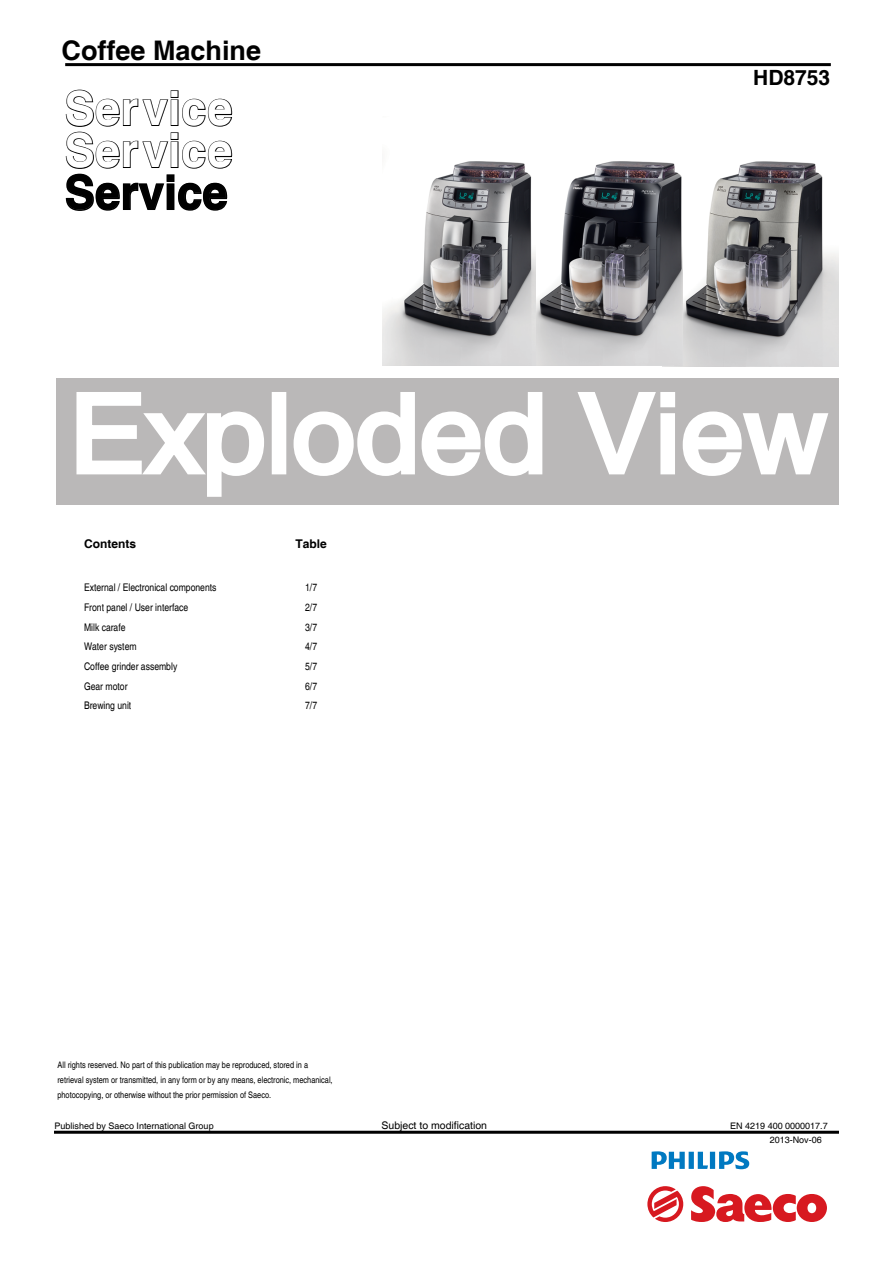
<style>
.page{position:relative;width:893px;height:1263px;background:#fff}
.page>*{position:absolute;margin:0;border:0;box-sizing:border-box;transform-origin:0 0}
.t1{font:108.6px "Helvetica";color:#fff;scale:1.06 1}
.t2{font:700 47.25px/42px "Helvetica";letter-spacing:.01em;color:#fff;scale:.95 1}
.t3{font:700 47.25px "Helvetica";letter-spacing:.01em;color:#000;scale:.95 1}
.t4{font:700 27px "Helvetica";color:#000}
.t5{font:700 21px "Helvetica";color:#000}
.t6{font:700 12px "Helvetica";color:#000}
.t7{font:condensed 10.5px "Helvetica";color:#000}
.t8{font:10.5px "Helvetica";color:#000}
.t9{font:condensed 9px/15px "Helvetica";color:#000}
.t10{font:9px/14.4px "Helvetica";color:#000}
</style>
<div class="page">
<svg style="left:65px;top:89px;width:168px;height:122px"></svg>
<div style="left:57px;top:378px;width:782px;height:126px;background:#bab8b8"></div>
<svg style="left:76px;top:392px;width:467px;height:105px"></svg>
<svg style="left:577px;top:392px;width:252px;height:84px"></svg>
<hr style="left:54px;top:1131px;width:785px;height:3px;background:#000">
<svg style="left:652px;top:1151px;width:97px;height:18px"></svg>
<svg style="left:647px;top:1186px;width:36px;height:36px"></svg>
<svg style="left:691px;top:1186px;width:136px;height:36px"></svg>
<hr style="left:65px;top:63px;width:766px;height:3px;background:#000">
<img style="left:663px;top:161px;width:176px;height:206px">
<img style="left:535px;top:161px;width:147px;height:205px">
<img style="left:383px;top:161px;width:152px;height:205px">
<h3 class="t4" style="left:62px;top:34px;width:201px">Coffee Machine</h3>
<h2 class="t2" style="left:65px;top:90px;width:178px">Service<br>Service</h2>
<h2 class="t3" style="left:65px;top:164px;width:173px">Service</h2>
<h3 class="t5" style="left:753px;top:64px;width:79px">HD8753</h3>
<h1 class="t1" style="left:69px;top:371px;width:716px">Exploded View</h1>
<h3 class="t6" style="left:84px;top:536px;width:53px">Contents</h3>
<h3 class="t6" style="left:295px;top:536px;width:33px">Table</h3>
<p class="t7" style="left:84px;top:582px;width:134px">External / Electronical components</p>
<p class="t7" style="left:305px;top:582px;width:13px">1/7</p>
<p class="t7" style="left:84px;top:601px;width:106px">Front panel / User interface</p>
<p class="t7" style="left:305px;top:601px;width:13px">2/7</p>
<p class="t7" style="left:84px;top:621px;width:43px">Milk carafe</p>
<p class="t7" style="left:305px;top:621px;width:13px">3/7</p>
<p class="t7" style="left:84px;top:640px;width:54px">Water system</p>
<p class="t7" style="left:305px;top:640px;width:13px">4/7</p>
<p class="t7" style="left:84px;top:660px;width:95px">Coffee grinder assembly</p>
<p class="t7" style="left:305px;top:660px;width:13px">5/7</p>
<p class="t7" style="left:84px;top:680px;width:45px">Gear motor</p>
<p class="t7" style="left:305px;top:680px;width:13px">6/7</p>
<p class="t7" style="left:84px;top:699px;width:49px">Brewing unit</p>
<p class="t7" style="left:305px;top:699px;width:13px">7/7</p>
<p class="t9" style="left:57px;top:1058px;width:277px">All rights reserved. No part of this publication may be reproduced, stored in a retrieval system or transmitted, in any form or by any means, electronic, mechanical, photocopying, or otherwise without the prior permission of Saeco.</p>
<p class="t10" style="left:55px;top:1119px;width:161px">Published by Saeco International Group</p>
<p class="t8" style="left:381px;top:1119px;width:107px">Subject to modification</p>
<p class="t10" style="left:770px;top:1119px;width:60px;text-indent:-40px">EN 4219 400 0000017.7<br>2013-Nov-06</p>
</div>
